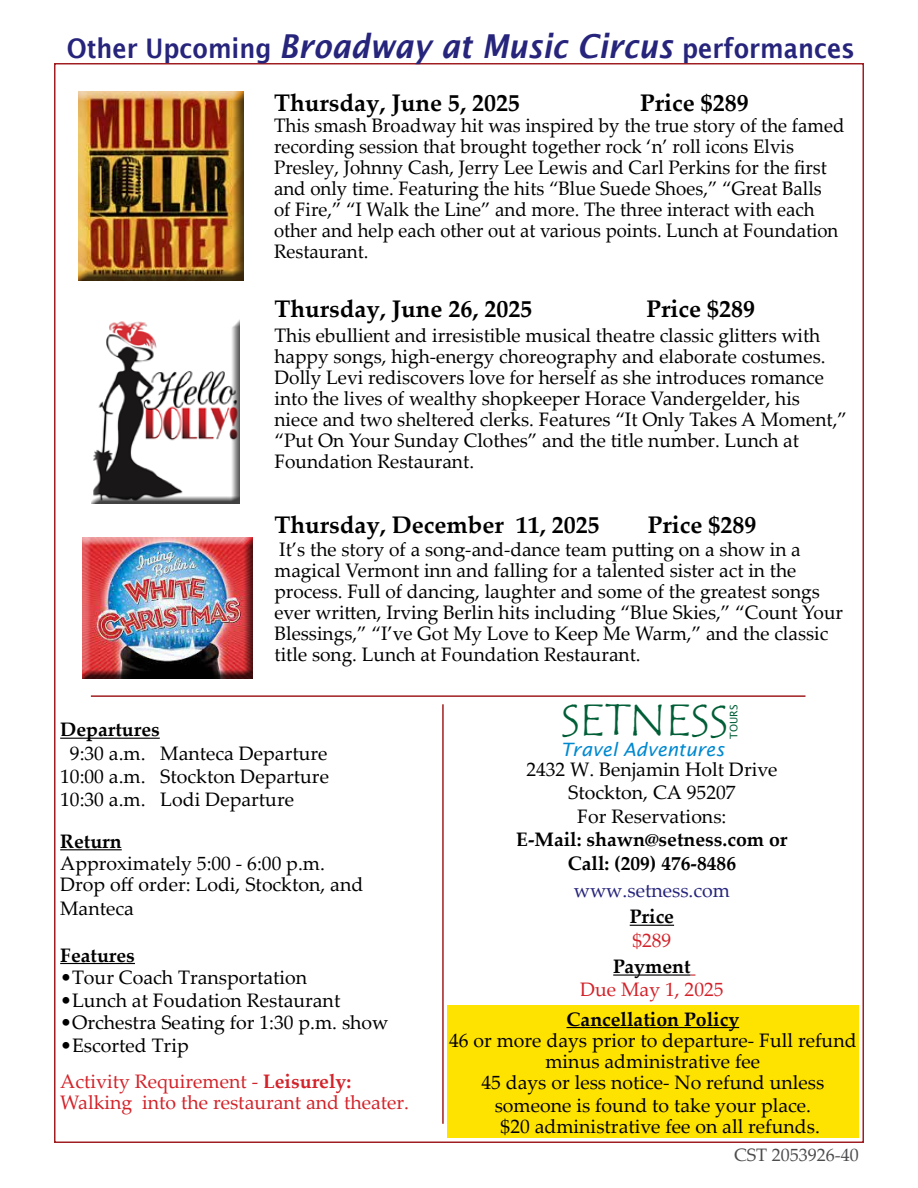
<style>
.page{position:relative;width:918px;height:1188px;background:#fff}
.page>*{position:absolute;margin:0;border:0;box-sizing:border-box;transform-origin:0 0}
.t1{font:45.45px "Tempus Sans ITC";letter-spacing:-.005em;color:#005e36}
.t2{font:600 27px "Lucida Sans";color:#26247b;scale:.9 1}
.t3{font:700 24px "Palatino Linotype";color:#000}
.t4{font:19.5px/21px "Palatino Linotype";color:#000}
.t5{font:19.5px/21px "Palatino Linotype";color:#000;scale:.96 1}
.t6{font:700 19.5px/23.4px "Palatino Linotype";color:#000;text-align:center}
.t7{font:19.5px/36px "Palatino Linotype";color:#d2232a}
.t8{font:19.5px "Palatino Linotype";color:#26247b}
.t9{font:italic 18.45px "Lucida Sans";color:#0089cf}
.t10{font:18px "Palatino Linotype";color:#4d4d4f}
.t11{font:10.35px "Lucida Sans";letter-spacing:-.005em;color:#005e36}
.s1{font-style:italic;font-size:33px}
.s2{color:#000}
.s3{font-weight:700}
</style>
<div class="page">
<hr style="left:60px;top:738px;width:100px;height:1px;background:#000">
<hr style="left:60px;top:849px;width:62px;height:1px;background:#000">
<hr style="left:60px;top:963px;width:75px;height:1px;background:#000">
<hr style="left:442px;top:704px;width:2px;height:420px;background:#a01e21">
<hr style="left:91px;top:695px;width:714px;height:2px;background:#a01e21">
<div style="left:447px;top:1005px;width:412px;height:133px;background:#ffe300"></div>
<hr style="left:567px;top:1027px;width:172px;height:1px;background:#000">
<hr style="left:630px;top:925px;width:44px;height:1px;background:#000">
<hr style="left:613px;top:974px;width:78px;height:2px;background:#000">
<div style="left:82px;top:537px;width:171px;height:143px;background:#000;opacity:.75"></div>
<div style="left:77px;top:91px;width:167px;height:189px;background:#000;opacity:.75"></div>
<div style="left:91px;top:319px;width:150px;height:185px;background:#000;opacity:.75"></div>
<h2 class="t2" style="left:67px;top:32px;width:877px">Other Upcoming <span class="s1">Broadway at Music Circus</span> performances</h2>
<p class="t3" style="left:274px;top:86px;width:247px">Thursday, June 5, 2025</p>
<p class="t3" style="left:640px;top:86px;width:110px">Price $289</p>
<p class="t5" style="left:274px;top:114px;width:596px">This smash Broadway hit was inspired by the true story of the famed recording session that brought together rock ‘n’ roll icons Elvis Presley, Johnny Cash, Jerry Lee Lewis and Carl Perkins for the first and only time. Featuring the hits “Blue Suede Shoes,” “Great Balls<br>of Fire,” “I Walk the Line” and more. The three interact with each other and help each other out at various points. Lunch at Foundation Restaurant.</p>
<p class="t3" style="left:274px;top:292px;width:259px">Thursday, June 26, 2025</p>
<p class="t3" style="left:646px;top:292px;width:110px">Price $289</p>
<p class="t4" style="left:274px;top:324px;width:574px">This ebullient and irresistible musical theatre classic glitters with happy songs, high-energy choreography and elaborate costumes.<br>Dolly Levi rediscovers love for herself as she introduces romance into the lives of wealthy shopkeeper Horace Vandergelder, his niece and two sheltered clerks. Features “It Only Takes A Moment,” “Put On Your Sunday Clothes” and the title number. Lunch at Foundation Restaurant.</p>
<p class="t3" style="left:274px;top:508px;width:327px">Thursday, December 11, 2025</p>
<p class="t3" style="left:648px;top:508px;width:110px">Price $289</p>
<p class="t4" style="left:274px;top:538px;width:570px">It’s the story of a song-and-dance team putting on a show in a magical Vermont inn and falling for a talented sister act in the process. Full of dancing, laughter and some of the greatest songs ever written, Irving Berlin hits including “Blue Skies,” “Count Your Blessings,” “I’ve Got My Love to Keep Me Warm,” and the classic title song. Lunch at Foundation Restaurant.</p>
<p class="t6" style="left:60px;top:717px;width:101px">Departures</p>
<p class="t4" style="left:60px;top:741px;width:270px;line-height:23.4px;text-align:justify;text-indent:10px">9:30 a.m. Manteca Departure 10:00 a.m. Stockton Departure 10:30 a.m. Lodi Departure</p>
<p class="t6" style="left:60px;top:829px;width:63px">Return</p>
<p class="t4" style="left:60px;top:851px;width:305px;line-height:22.5px">Approximately 5:00 - 6:00 p.m.<br>Drop off order: Lodi, Stockton, and<br>Manteca</p>
<p class="t6" style="left:60px;top:942px;width:76px">Features</p>
<p class="t4" style="left:60px;top:966px;width:249px">•Tour Coach Transportation</p>
<p class="t4" style="left:60px;top:989px;width:282px">•Lunch at Foudation Restaurant</p>
<p class="t4" style="left:60px;top:1011px;width:330px">•Orchestra Seating for 1:30 p.m. show</p>
<p class="t7" style="left:60px;top:1026px;width:293px"><span class="s2">•Escorted Trip<br></span>Activity Requirement - <span class="s3">Leisurely:</span></p>
<p class="t7" style="left:60px;top:1083px;width:350px">Walking into the restaurant and theater.</p>
<h1 class="t1" style="left:561px;top:692px;width:169px">SETNESS</h1>
<p class="t9" style="left:561px;top:739px;width:165px">Travel Adventures</p>
<p class="t4" style="left:526px;top:756px;width:253px;line-height:23.7px;text-align:center">2432 W. Benjamin Holt Drive<br>Stockton, CA 95207<br>For Reservations:</p>
<p class="t6" style="left:516px;top:827px;width:273px">E-Mail: shawn@setness.com or<br>Call: (209) 476-8486</p>
<p class="t8" style="left:574px;top:876px;width:158px">www.setness.com</p>
<p class="t6" style="left:630px;top:904px;width:46px">Price</p>
<p class="t7" style="left:632px;top:921px;width:40px">$289</p>
<p class="t6" style="left:613px;top:954px;width:79px">Payment</p>
<p class="t7" style="left:580px;top:971px;width:145px">Due May 1, 2025</p>
<p class="t11" style="left:728px;top:739px;width:36px;rotate:-90deg">TOURS</p>
<p class="t6" style="left:567px;top:1007px;width:174px">Cancellation Policy</p>
<p class="t4" style="left:449px;top:1029px;width:409px;text-align:center">46 or more days prior to departure- Full refund minus administrative fee<br>45 days or less notice- No refund unless</p>
<p class="t4" style="left:495px;top:1094px;width:327px;text-align:center">someone is found to take your place. $20 administrative fee on all refunds.</p>
<p class="t10" style="left:734px;top:1142px;width:126px">CST 2053926-40</p>
</div>
